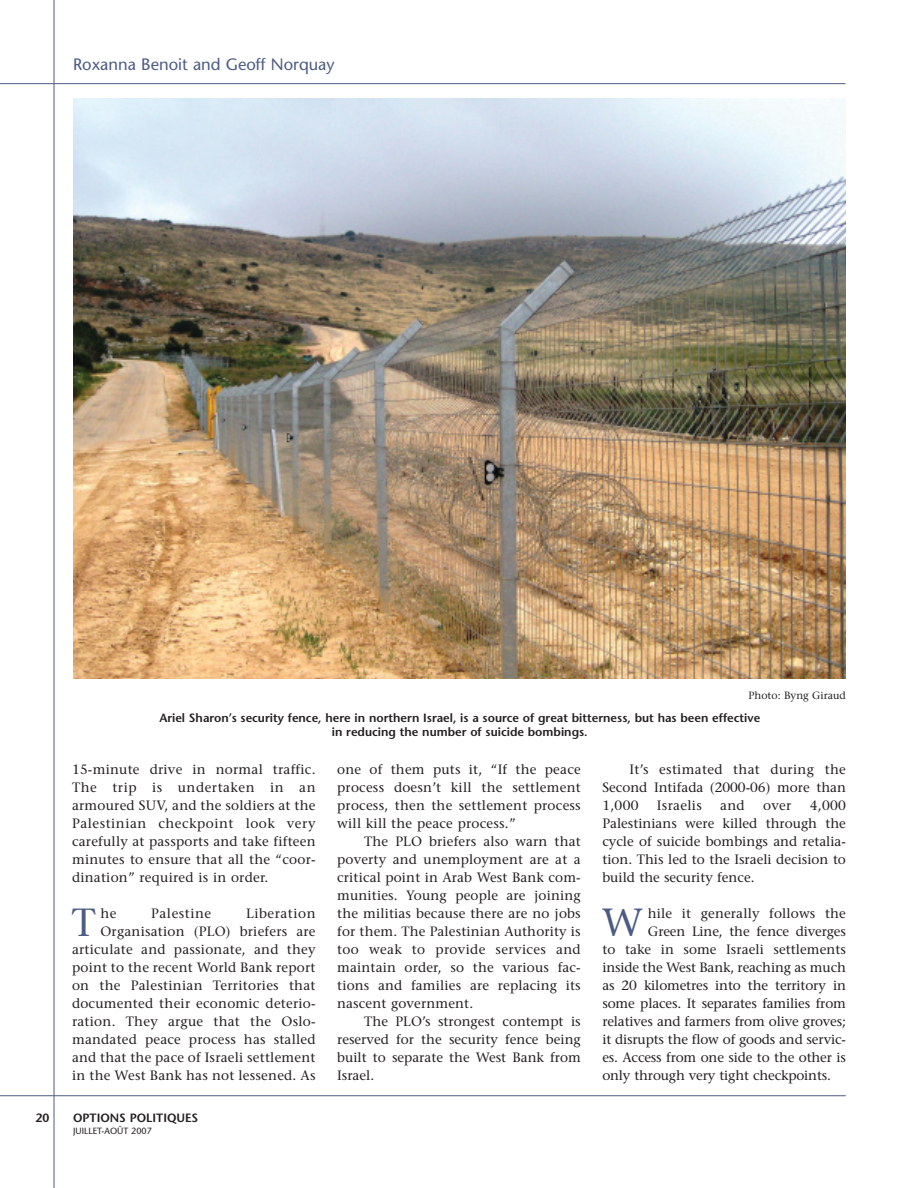
<style>
.page{position:relative;width:918px;height:1188px;background:#fff}
.page>*{position:absolute;margin:0;border:0;box-sizing:border-box;transform-origin:0 0}
.t1{font:39.15px "Stone Serif";color:#4c5c83}
.t2{font:16.5px "Stone Sans";color:#4c5c83}
.t3{font:13.5px/18px "Stone Serif";letter-spacing:.01em;color:#231f20;text-align:justify}
.t4{font:13.5px "Stone Serif";letter-spacing:-.01em;color:#231f20}
.t5{font:13.5px "Stone Serif";letter-spacing:.04em;color:#231f20}
.t6{font:600 12px/13.5px "Stone Sans";color:#231f20;text-align:center}
.t7{font:10.5px "Stone Serif";color:#231f20}
.t8{font:9px "Stone Sans";color:#231f20}
</style>
<div class="page">
<hr style="left:0;top:83px;width:846px;height:1px;background:#4c5c83">
<hr style="left:54px;top:0;width:1px;height:1188px;background:#4c5c83">
<hr style="left:0;top:1095px;width:846px;height:1px;background:#4c5c83">
<img style="left:74px;top:98px;width:772px;height:581px">
<p class="t2" style="left:73px;top:58px;width:263px">Roxanna Benoit and Geoff Norquay</p>
<p class="t6" style="left:36px;top:1112px;width:15px">20</p>
<p class="t7" style="left:748px;top:692px;width:99px">Photo: Byng Giraud</p>
<p class="t6" style="left:159px;top:713px;width:602px">Ariel Sharon’s security fence, here in northern Israel, is a source of great bitterness, but has been effective in reducing the number of suicide bombings.</p>
<p class="t3" style="left:72px;top:762px;width:245px">15-minute drive in normal traffic.<br>The trip is undertaken in an armoured SUV, and the soldiers at the Palestinian checkpoint look very carefully at passports and take fifteen minutes to ensure that all the “coor&shy;dination” required is in order.</p>
<h1 class="t1" style="left:72px;top:907px;width:25px">T</h1>
<p class="t3" style="left:100px;top:906px;width:18px">he</p>
<p class="t5" style="left:151px;top:908px;width:62px">Palestine</p>
<p class="t3" style="left:72px;top:906px;width:245px;text-align:right">Liberation<br>Organisation (PLO) briefers are articulate and passionate, and they point to the recent World Bank report on the Palestinian Territories that documented their economic deterio&shy;ration. They argue that the Oslo&shy;mandated peace process has stalled and that the pace of Israeli settlement in the West Bank has not lessened. As</p>
<p class="t6" style="left:73px;top:1112px;width:127px">OPTIONS POLITIQUES</p>
<p class="t8" style="left:73px;top:1127px;width:80px">JUILLET-AOÛT 2007</p>
<p class="t3" style="left:337px;top:762px;width:245px">one of them puts it, “If the peace process doesn’t kill the settlement process, then the settlement process will kill the peace process.”</p>
<p class="t3" style="left:337px;top:834px;width:245px;text-indent:27px">The PLO briefers also warn that poverty and unemployment are at a critical point in Arab West Bank com&shy;munities. Young people are joining the militias because there are no jobs for them. The Palestinian Authority is too weak to provide services and maintain order, so the various fac&shy;tions and families are replacing its nascent government.</p>
<p class="t3" style="left:337px;top:1014px;width:245px;text-indent:27px">The PLO’s strongest contempt is reserved for the security fence being built to separate the West Bank from Israel.</p>
<p class="t3" style="left:602px;top:762px;width:245px;text-indent:27px">It’s estimated that during the Second Intifada (2000-06) more than 1,000</p>
<p class="t3" style="left:657px;top:798px;width:46px">Israelis</p>
<p class="t3" style="left:720px;top:798px;width:26px">and</p>
<p class="t3" style="left:763px;top:798px;width:30px">over</p>
<p class="t3" style="left:602px;top:798px;width:245px;text-indent:207px">4,000<br>Palestinians were killed through the cycle of suicide bombings and retalia&shy;tion. This led to the Israeli decision to build the security fence.</p>
<h1 class="t1" style="left:602px;top:907px;width:43px">W</h1>
<p class="t3" style="left:648px;top:906px;width:200px">hile it generally follows the</p>
<p class="t4" style="left:648px;top:926px;width:200px">Green Line, the fence diverges</p>
<p class="t3" style="left:602px;top:942px;width:245px">to take in some Israeli settlements</p>
<p class="t4" style="left:602px;top:962px;width:245px">inside the West Bank, reaching as much</p>
<p class="t4" style="left:602px;top:980px;width:245px">as 20 kilometres into the territory in</p>
<p class="t4" style="left:602px;top:998px;width:245px">some places. It separates families from</p>
<p class="t4" style="left:602px;top:1016px;width:245px">relatives and farmers from olive groves;</p>
<p class="t4" style="left:602px;top:1034px;width:245px">it disrupts the flow of goods and servic-</p>
<p class="t4" style="left:602px;top:1052px;width:245px">es. Access from one side to the other is</p>
<p class="t4" style="left:602px;top:1070px;width:230px">only through very tight checkpoints.</p>
</div>
